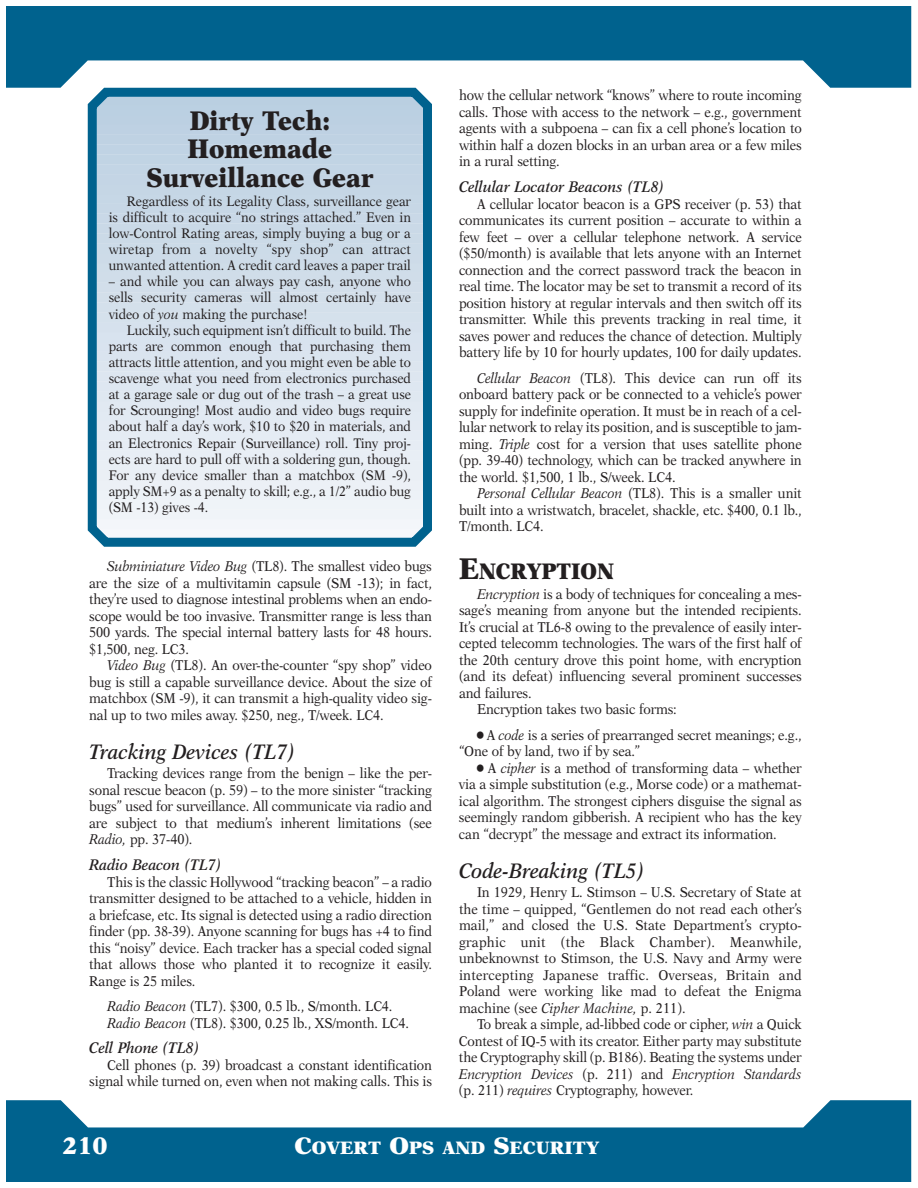
<style>
.page{position:relative;width:918px;height:1188px;background:#fff}
.page>*{position:absolute;margin:0;border:0;box-sizing:border-box;transform-origin:0 0}
.t1{font:900 27px/28.5px "New Aster";color:#231f20;text-align:center;scale:.9 1}
.t2{font:900 24px "New Aster";color:#fff}
.t3{font:900 22.5px "New Aster";color:#231f20;scale:.9 1}
.t4{font:italic 600 21px "New Aster";color:#231f20;scale:.9 1}
.t5{font:900 18px "New Aster";color:#fff}
.t6{font:italic 600 15.3px "New Aster";color:#231f20;scale:.9 1}
.t7{font:14.25px/16.5px "New Aster";letter-spacing:-.01em;color:#231f20;text-align:justify;scale:.9 1}
.t8{font:13.8px/16.2px "New Aster";letter-spacing:-.005em;color:#231f20;text-align:justify;scale:.9 1}
.s1{font-style:italic}
.s2{font-size:30px}
.s3{font-size:24px}
</style>
<div class="page">
<svg style="left:7px;top:1100px;width:904px;height:81px;fill:#00628e"></svg>
<svg style="left:7px;top:7px;width:904px;height:81px;fill:#00628e"></svg>
<svg style="left:88px;top:88px;width:344px;height:459px"></svg>
<h1 class="t1" style="left:147px;top:108px;width:253px">Dirty Tech:<br>Homemade<br>Surveillance Gear</h1>
<p class="t8" style="left:109px;top:194px;width:337px;text-indent:18px">Regardless of its Legality Class, surveillance gear is difficult to acquire “no strings attached.” Even in low-Control Rating areas, simply buying a bug or a wiretap from a novelty “spy shop” can attract unwanted attention. A credit card leaves a paper trail</p>
<p class="t8" style="left:109px;top:274px;width:337px">– and while you can always pay cash, anyone who sells security cameras will almost certainly have video of <span class="s1">you</span> making the purchase!</p>
<p class="t8" style="left:109px;top:323px;width:337px;text-indent:18px">Luckily, such equipment isn’t difficult to build. The parts are common enough that purchasing them attracts little attention, and you might even be able to scavenge what you need from electronics purchased at a garage sale or dug out of the trash – a great use for Scrounging! Most audio and video bugs require about half a day’s work, $10 to $20 in materials, and an Electronics Repair (Surveillance) roll. Tiny proj&shy;ects are hard to pull off with a soldering gun, though.<br>For any device smaller than a matchbox (SM -9), apply SM+9 as a penalty to skill; e.g., a 1/2” audio bug (SM -13) gives -4.</p>
<p class="t7" style="left:89px;top:559px;width:382px;text-indent:18px"><span class="s1">Subminiature Video Bug</span> (TL8). The smallest video bugs are the size of a multivitamin capsule (SM -13); in fact, they’re used to diagnose intestinal problems when an endo&shy;scope would be too invasive. Transmitter range is less than 500 yards. The special internal battery lasts for 48 hours. $1,500, neg. LC3.</p>
<p class="t7" style="left:89px;top:658px;width:382px;text-indent:18px"><span class="s1">Video Bug</span> (TL8). An over-the-counter “spy shop” video bug is still a capable surveillance device. About the size of matchbox (SM -9), it can transmit a high-quality video sig&shy;nal up to two miles away. $250, neg., T/week. LC4.</p>
<h3 class="t4" style="left:89px;top:743px;width:230px">Tracking Devices (TL7)</h3>
<p class="t7" style="left:89px;top:766px;width:382px;text-indent:18px">Tracking devices range from the benign – like the per&shy;sonal rescue beacon (p. 59) – to the more sinister “tracking bugs” used for surveillance. All communicate via radio and are subject to that medium’s inherent limitations (see <span class="s1">Radio,</span> pp. 37-40).</p>
<p class="t6" style="left:89px;top:858px;width:148px">Radio Beacon (TL7)</p>
<p class="t7" style="left:89px;top:874px;width:382px;text-indent:18px">This is the classic Hollywood “tracking beacon” – a radio transmitter designed to be attached to a vehicle, hidden in a briefcase, etc. Its signal is detected using a radio direction finder (pp. 38-39). Anyone scanning for bugs has +4 to find this “noisy” device. Each tracker has a special coded signal that allows those who planted it to recognize it easily.<br>Range is 25 miles.</p>
<p class="t7" style="left:107px;top:999px;width:337px"><span class="s1">Radio Beacon</span> (TL7). $300, 0.5 lb., S/month. LC4.<br><span class="s1">Radio Beacon</span> (TL8). $300, 0.25 lb., XS/month. LC4.</p>
<p class="t6" style="left:89px;top:1042px;width:124px">Cell Phone (TL8)</p>
<p class="t7" style="left:89px;top:1058px;width:382px;text-align:right">Cell phones (p. 39) broadcast a constant identification signal while turned on, even when not making calls. This is</p>
<p class="t7" style="left:459px;top:88px;width:382px">how the cellular network “knows” where to route incoming calls. Those with access to the network – e.g., government agents with a subpoena – can fix a cell phone’s location to within half a dozen blocks in an urban area or a few miles in a rural setting.</p>
<p class="t6" style="left:459px;top:180px;width:230px">Cellular Locator Beacons (TL8)</p>
<p class="t7" style="left:459px;top:196px;width:382px;text-indent:18px">A cellular locator beacon is a GPS receiver (p. 53) that communicates its current position – accurate to within a few feet – over a cellular telephone network. A service ($50/month) is available that lets anyone with an Internet connection and the correct password track the beacon in real time. The locator may be set to transmit a record of its position history at regular intervals and then switch off its transmitter. While this prevents tracking in real time, it saves power and reduces the chance of detection. Multiply battery life by 10 for hourly updates, 100 for daily updates.</p>
<p class="t7" style="left:459px;top:370px;width:382px;text-indent:18px"><span class="s1">Cellular Beacon</span> (TL8). This device can run off its onboard battery pack or be connected to a vehicle’s power supply for indefinite operation. It must be in reach of a cel&shy;lular network to relay its position, and is susceptible to jam&shy;ming. <span class="s1">Triple</span> cost for a version that uses satellite phone (pp. 39-40) technology, which can be tracked anywhere in the world. $1,500, 1 lb., S/week. LC4.</p>
<p class="t7" style="left:459px;top:486px;width:382px;text-indent:18px"><span class="s1">Personal Cellular Beacon</span> (TL8). This is a smaller unit built into a wristwatch, bracelet, shackle, etc. $400, 0.1 lb., T/month. LC4.</p>
<h3 class="t3" style="left:459px;top:562px;width:174px"><span class="s2">E</span>NCRYPTION</h3>
<p class="t7" style="left:477px;top:586px;width:362px"><span class="s1">Encryption</span> is a body of techniques for concealing a mes-</p>
<p class="t7" style="left:459px;top:603px;width:382px">sage’s meaning from anyone but the intended recipients.</p>
<p class="t7" style="left:459px;top:619px;width:382px">It’s crucial at TL6-8 owing to the prevalence of easily inter-</p>
<p class="t7" style="left:459px;top:636px;width:382px">cepted telecomm technologies. The wars of the first half of</p>
<p class="t7" style="left:459px;top:652px;width:382px">the 20th century drove this point home, with encryption</p>
<p class="t7" style="left:459px;top:669px;width:382px">(and its defeat) influencing several prominent successes</p>
<p class="t7" style="left:459px;top:685px;width:82px">and failures.</p>
<p class="t7" style="left:477px;top:702px;width:224px">Encryption takes two basic forms:</p>
<p class="t7" style="left:459px;top:727px;width:382px;text-indent:18px">• A <span class="s1">code</span> is a series of prearranged secret meanings; e.g., “One of by land, two if by sea.”</p>
<p class="t7" style="left:459px;top:760px;width:382px;text-indent:18px">• A <span class="s1">cipher</span> is a method of transforming data – whether via a simple substitution (e.g., Morse code) or a mathemat&shy;ical algorithm. The strongest ciphers disguise the signal as seemingly random gibberish. A recipient who has the key can “decrypt” the message and extract its information.</p>
<h3 class="t4" style="left:459px;top:861px;width:208px">Code-Breaking (TL5)</h3>
<p class="t7" style="left:459px;top:885px;width:382px;text-indent:18px">In 1929, Henry L. Stimson – U.S. Secretary of State at the time – quipped, “Gentlemen do not read each other’s mail,” and closed the U.S. State Department’s crypto&shy;graphic unit (the Black Chamber). Meanwhile, unbeknownst to Stimson, the U.S. Navy and Army were intercepting Japanese traffic. Overseas, Britain and Poland were working like mad to defeat the Enigma machine (see <span class="s1">Cipher Machine,</span> p. 211).</p>
<p class="t7" style="left:459px;top:1017px;width:382px;text-indent:18px">To break a simple, ad-libbed code or cipher, <span class="s1">win</span> a Quick Contest of IQ-5 with its creator. Either party may substitute the Cryptography skill (p. B186). Beating the systems under <span class="s1">Encryption Devices</span> (p. 211) and <span class="s1">Encryption Standards </span>(p. 211) <span class="s1">requires</span> Cryptography, however.</p>
<h2 class="t2" style="left:62px;top:1136px;width:47px">210</h2>
<p class="t5" style="left:295px;top:1140px;width:306px"><span class="s3">C</span>OVERT <span class="s3">O</span>PS AND <span class="s3">S</span>ECURITY</p>
</div>
